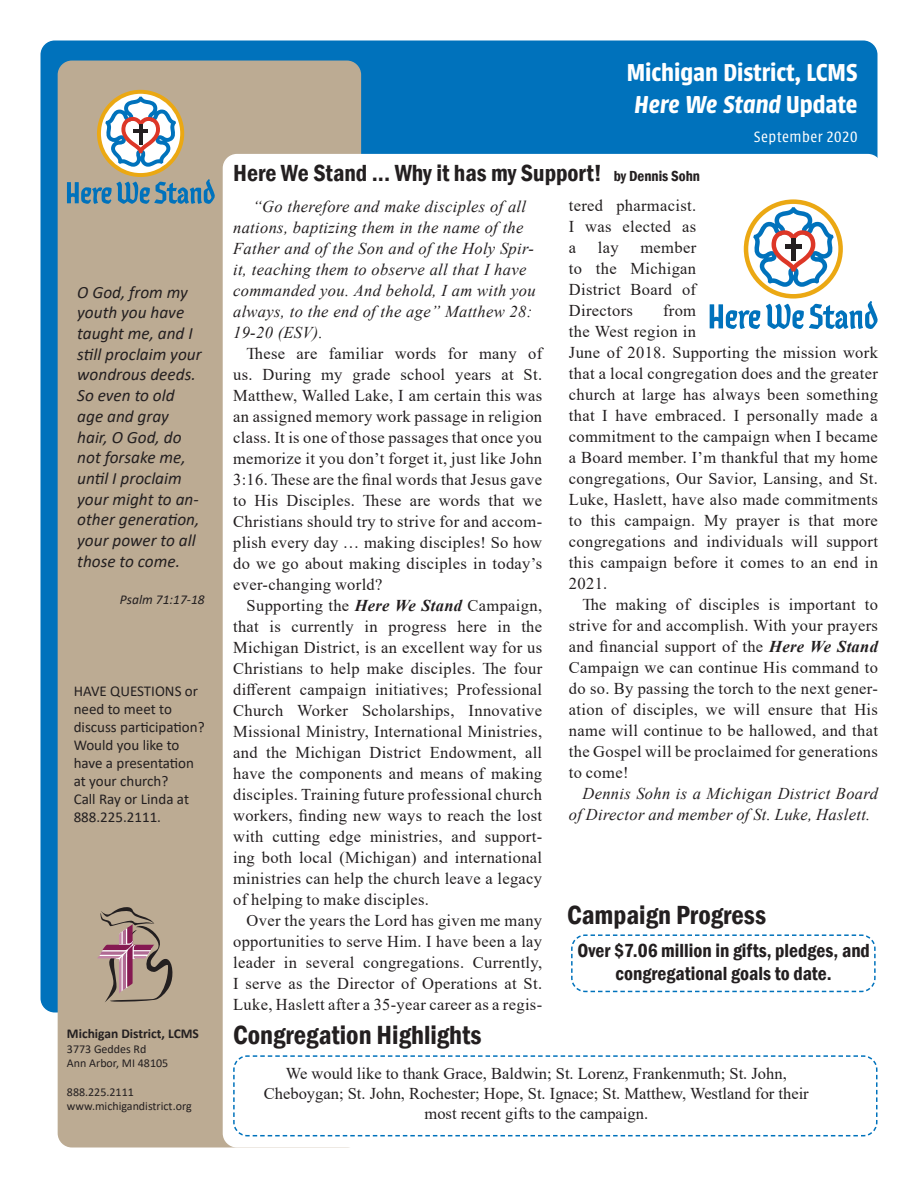
<style>
.page{position:relative;width:918px;height:1188px;background:#fff}
.page>*{position:absolute;margin:0;border:0;box-sizing:border-box;transform-origin:0 0}
.t1{font:600 27px/32.4px "Urbana";color:#fff}
.t2{font:600 condensed 27px "Franklin Gothic";color:#231f20}
.t3{font:600 condensed 24px "Franklin Gothic";color:#231f20}
.t4{font:600 condensed 19.5px/23.4px "Franklin Gothic";color:#231f20;text-align:center}
.t5{font:italic 17.25px/20.7px "Calibri";color:#231f20}
.t6{font:16.5px/21px "Times New Roman";letter-spacing:.02em;color:#231f20;text-align:justify}
.t7{font:italic 16.5px/21px "Times New Roman";letter-spacing:.02em;color:#231f20}
.t8{font:16.5px/19.8px "Times New Roman";color:#231f20;text-align:center}
.t9{font:300 16.5px "Urbana";letter-spacing:.03em;color:#fff}
.t10{font:15px/18px "Calibri";color:#231f20}
.t11{font:700 13.5px "Calibri";color:#231f20}
.t12{font:italic 13.5px "Calibri";color:#231f20}
.t13{font:12px/14.4px "Calibri";color:#231f20}
.s1{font-style:italic}
.s2{font-size:15px}
.s3{font-weight:700;font-style:italic}
</style>
<div class="page">
<div style="left:41px;top:41px;width:836px;height:971px;background:#0072bc;border-radius:14px"></div>
<div style="left:58px;top:61px;width:302px;height:1086px;background:#bcab93;border-radius:14px"></div>
<div style="left:223px;top:155px;width:658px;height:992px;background:#fff;border-radius:14px"></div>
<svg style="left:67px;top:90px;width:148px;height:114px"></svg>
<svg style="left:97px;top:907px;width:76px;height:95px"></svg>
<svg style="left:233px;top:1055px;width:645px;height:82px"></svg>
<svg style="left:571px;top:934px;width:305px;height:59px"></svg>
<svg style="left:710px;top:199px;width:168px;height:130px"></svg>
<p class="t5" style="left:77px;top:281px;width:126px">O God, from my youth you have taught me, and I still proclaim your wondrous deeds.<br>So even to old age and gray hair, O God, do not forsake me, until I proclaim your might to an&shy;other generation, your power to all those to come.</p>
<p class="t12" style="left:120px;top:590px;width:86px">Psalm 71:17-18</p>
<p class="t10" style="left:74px;top:681px;width:132px">HAVE QUESTIONS or need to meet to discuss participation?<br>Would you like to have a presentation at your church?<br>Call Ray or Linda at<br>888.225.2111.</p>
<p class="t11" style="left:67px;top:1024px;width:134px">Michigan District, LCMS</p>
<p class="t13" style="left:67px;top:1041px;width:103px">3773 Geddes Rd<br>Ann Arbor, MI 48105</p>
<p class="t13" style="left:67px;top:1084px;width:126px">888.225.2111 www.michigandistrict.org</p>
<h1 class="t1" style="left:627px;top:56px;width:232px">Michigan District, LCMS<br><span class="s1">Here We Stand</span> Update</h1>
<p class="t9" style="left:754px;top:128px;width:105px">September 2020</p>
<h2 class="t3" style="left:233px;top:157px;width:468px">Here We Stand ... Why it has my Support! <span class="s2">by Dennis Sohn</span></h2>
<p class="t7" style="left:233px;top:195px;width:304px;text-indent:20px">“Go therefore and make disciples of all nations, baptizing them in the name of the Father and of the Son and of the Holy Spir&shy;it, teaching them to observe all that I have commanded you. And behold, I am with you always, to the end of the age” Matthew 28:<br>19-20 (ESV).</p>
<p class="t6" style="left:233px;top:342px;width:311px;text-indent:13px">These are familiar words for many of us. During my grade school years at St.<br>Matthew, Walled Lake, I am certain this was an assigned memory work passage in religion class. It is one of those passages that once you memorize it you don’t forget it, just like John 3:16. These are the final words that Jesus gave to His Disciples. These are words that we Christians should try to strive for and accom&shy;plish every day … making disciples! So how do we go about making disciples in today’s ever-changing world?</p>
<p class="t6" style="left:233px;top:594px;width:311px;text-indent:13px">Supporting the <span class="s3">Here We Stand</span> Campaign, that is currently in progress here in the Michigan District, is an excellent way for us Christians to help make disciples. The four different campaign initiatives; Professional Church Worker Scholarships, Innovative Missional Ministry, International Ministries, and the Michigan District Endowment, all have the components and means of making disciples. Training future professional church workers, finding new ways to reach the lost with cutting edge ministries, and support&shy;ing both local (Michigan) and international ministries can help the church leave a legacy of helping to make disciples.</p>
<p class="t6" style="left:233px;top:909px;width:311px;text-indent:13px">Over the years the Lord has given me many opportunities to serve Him. I have been a lay leader in several congregations. Currently, I serve as the Director of Operations at St.<br>Luke, Haslett after a 35-year career as a regis-</p>
<p class="t6" style="left:569px;top:194px;width:129px">tered pharmacist.<br>I was elected as a</p>
<p class="t6" style="left:569px;top:237px;width:129px;text-indent:72px">member to the Michigan District Board of Directors</p>
<p class="t6" style="left:598px;top:237px;width:22px">lay</p>
<p class="t6" style="left:569px;top:300px;width:311px;text-align:left;text-indent:94px">from<br>the West region in<br>June of 2018. Supporting the mission work that a local congregation does and the greater church at large has always been something that I have embraced. I personally made a commitment to the campaign when I became a Board member. I’m thankful that my home congregations, Our Savior, Lansing, and St.<br>Luke, Haslett, have also made commitments to this campaign. My prayer is that more congregations and individuals will support this campaign before it comes to an end in 2021.</p>
<p class="t6" style="left:569px;top:594px;width:311px;text-indent:13px">The making of disciples is important to strive for and accomplish. With your prayers and financial support of the <span class="s3">Here We Stand </span>Campaign we can continue His command to do so. By passing the torch to the next gener&shy;ation of disciples, we will ensure that His name will continue to be hallowed, and that the Gospel will be proclaimed for generations to come!</p>
<p class="t7" style="left:569px;top:783px;width:310px;text-indent:13px">Dennis Sohn is a Michigan District Board of Director and member of St. Luke, Haslett.</p>
<h1 class="t2" style="left:567px;top:897px;width:201px">Campaign Progress</h1>
<p class="t4" style="left:578px;top:939px;width:294px">Over $7.06 million in gifts, pledges, and congregational goals to date.</p>
<h1 class="t2" style="left:233px;top:1017px;width:250px">Congregation Highlights</h1>
<p class="t8" style="left:264px;top:1063px;width:546px">We would like to thank Grace, Baldwin; St. Lorenz, Frankenmuth; St. John,<br>Cheboygan; St. John, Rochester; Hope, St. Ignace; St. Matthew, Westland for their most recent gifts to the campaign.</p>
</div>
